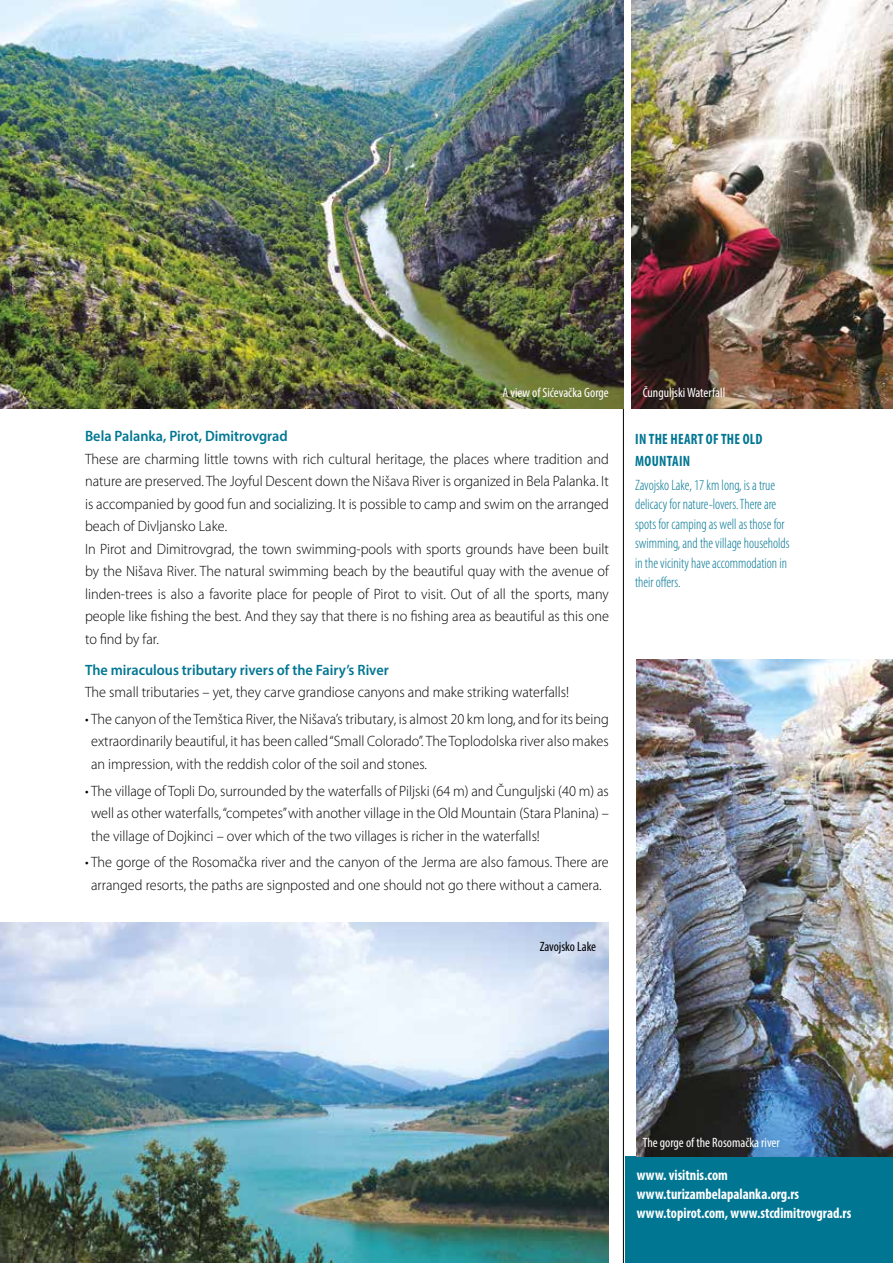
<style>
.page{position:relative;width:893px;height:1263px;background:#fff}
.page>*{position:absolute;margin:0;border:0;box-sizing:border-box;transform-origin:0 0}
.t1{font:300 15px/22.5px "Myriad Pro";color:#000;text-align:justify;scale:.95 1}
.t2{font:300 condensed 15px/19.5px "Myriad Pro";color:#007693;scale:.95 1}
.t3{font:700 condensed 15px/19.4px "Myriad Pro";color:#fff;scale:.95 1}
.t4{font:600 15px "Myriad Pro";color:#007693;scale:.95 1}
.t5{font:700 condensed 15px/22.5px "Myriad Pro";letter-spacing:.02em;color:#007693;scale:.95 1}
.t6{font:condensed 13.5px "Myriad Pro";color:#fff}
.t7{font:condensed 13.5px "Myriad Pro";letter-spacing:-.005em;color:#000}
</style>
<div class="page">
<div style="left:625px;top:1157px;width:268px;height:106px;background:#007693"></div>
<hr style="left:623px;top:0;width:1px;height:1263px;background:#000">
<img style="left:0;top:923px;width:609px;height:340px">
<img style="left:631px;top:0;width:262px;height:408px">
<img style="left:0;top:0;width:624px;height:408px">
<img style="left:637px;top:660px;width:256px;height:497px">
<p class="t6" style="left:502px;top:384px;width:108px">A view of Sićevačka Gorge</p>
<p class="t6" style="left:643px;top:384px;width:84px">Čunguljski Waterfall</p>
<p class="t4" style="left:85px;top:426px;width:215px">Bela Palanka, Pirot, Dimitrovgrad</p>
<p class="t1" style="left:85px;top:447px;width:553px;text-align:left">These are charming little towns with rich cultural heritage, the places where tradition and nature are preserved. The Joyful Descent down the Nišava River is organized in Bela Palanka. It is accompanied by good fun and socializing. It is possible to camp and swim on the arranged beach of Divljansko Lake.<br>In Pirot and Dimitrovgrad, the town swimming-pools with sports grounds have been built by the Nišava River. The natural swimming beach by the beautiful quay with the avenue of linden-trees is also a favorite place for people of Pirot to visit. Out of all the sports, many people like fishing the best. And they say that there is no fishing area as beautiful as this one to find by far.</p>
<p class="t4" style="left:85px;top:660px;width:321px">The miraculous tributary rivers of the Fairy’s River</p>
<p class="t1" style="left:85px;top:681px;width:511px">The small tributaries – yet, they carve grandiose canyons and make striking waterfalls!</p>
<p class="t1" style="left:91px;top:708px;width:546px;text-indent:-6px">• The canyon of the Temštica River, the Nišava’s tributary, is almost 20 km long, and for its being extraordinarily beautiful, it has been called “Small Colorado”. The Toplodolska river also makes an impression, with the reddish color of the soil and stones.</p>
<p class="t1" style="left:91px;top:779px;width:547px;text-indent:-6px">• The village of Topli Do, surrounded by the waterfalls of Piljski (64 m) and Čunguljski (40 m) as well as other waterfalls, “competes” with another village in the Old Mountain (Stara Planina) – the village of Dojkinci – over which of the two villages is richer in the waterfalls!</p>
<p class="t1" style="left:85px;top:851px;width:553px;text-align:center">• The gorge of the Rosomačka river and the canyon of the Jerma are also famous. There are arranged resorts, the paths are signposted and one should not go there without a camera.</p>
<p class="t7" style="left:540px;top:938px;width:58px">Zavojsko Lake</p>
<p class="t5" style="left:635px;top:427px;width:135px">IN THE HEART OF THE OLD<br>MOUNTAIN</p>
<p class="t2" style="left:635px;top:475px;width:164px">Zavojsko Lake, 17 km long, is a true delicacy for nature-lovers. There are spots for camping as well as those for swimming, and the village households in the vicinity have accommodation in their offers.</p>
<p class="t6" style="left:643px;top:1134px;width:139px">The gorge of the Rosomačka river</p>
<p class="t3" style="left:637px;top:1164px;width:227px">www. visitnis.com www.turizambelapalanka.org.rs www.topirot.com, www.stcdimitrovgrad.rs</p>
</div>
